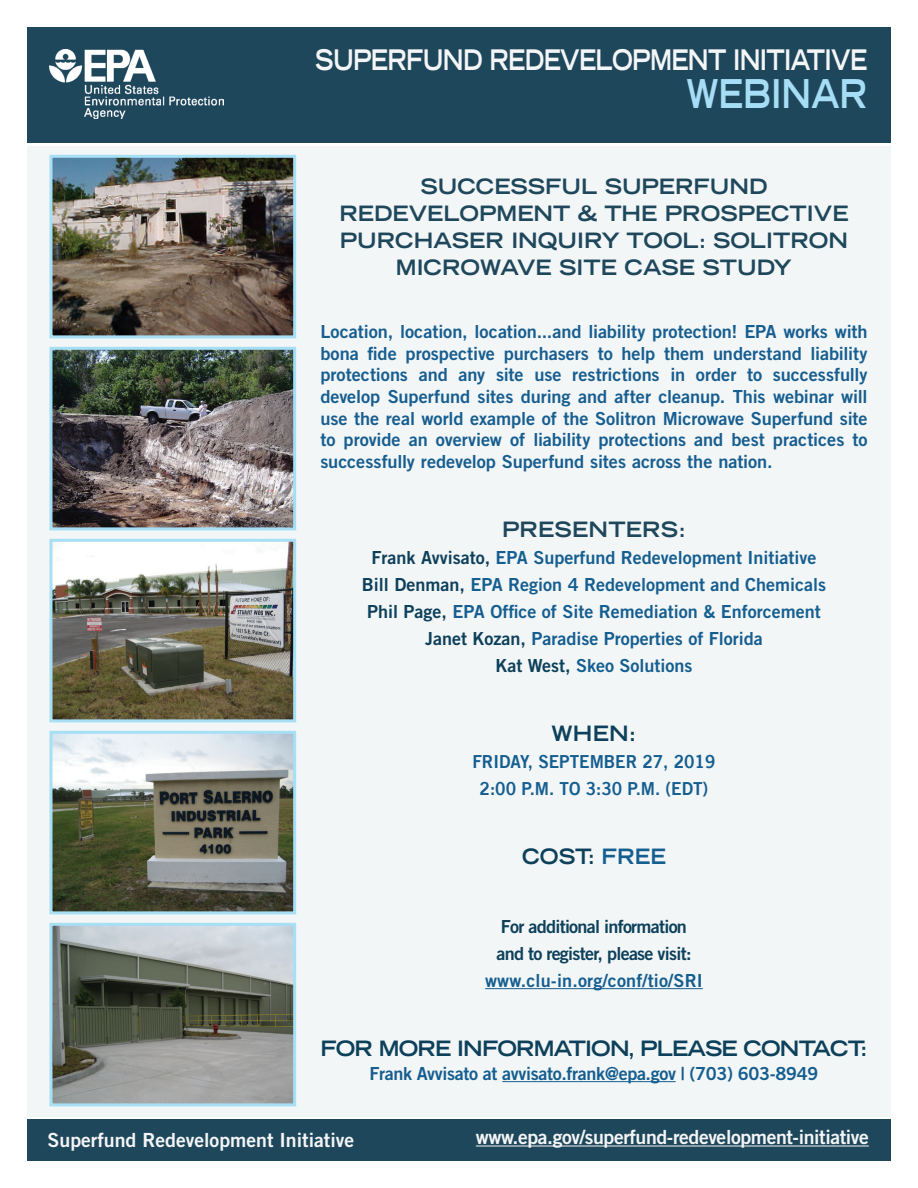
<style>
.page{position:relative;width:918px;height:1188px;background:#fff}
.page>*{position:absolute;margin:0;border:0;box-sizing:border-box;transform-origin:0 0}
.t1{font:700 expanded 39.3px "Trade Gothic LT";color:#a6def5;scale:.8 1}
.t2{font:700 expanded 28.2px "Trade Gothic LT";letter-spacing:-.03em;color:#f4f5f6;scale:.78 1}
.t3{font:700 expanded 21px/27px "Trade Gothic LT";color:#1e475c;text-align:center}
.t4{font:700 expanded 21px "Trade Gothic LT";letter-spacing:-.04em;color:#0d405b}
.t5{font:700 expanded 21px "Trade Gothic LT";color:#0d405b;scale:.95 1}
.t6{font:19.5px "Trade Gothic LT Std Bd 2";letter-spacing:-.02em;color:#f4f5f6}
.t7{font:19.5px "Trade Gothic LT Std Bd 2";color:#f4f5f6}
.t8{font:18px/21.6px "Trade Gothic LT Std Bd 2";letter-spacing:-.005em;color:#175e90;text-align:justify}
.t9{font:18px "Trade Gothic LT Std Bd 2";color:#155e90}
.t10{font:18px "Trade Gothic LT Std Bd 2";letter-spacing:-.02em;color:#155e90}
.t11{font:18px "Trade Gothic LT Std Bd 2";letter-spacing:-.04em;color:#0d405b}
.t12{font:18px "Trade Gothic LT Bold Two";color:#155e90;scale:.95 1}
.s1{color:#0d405b}
.s2{color:#155e90}
</style>
<div class="page">
<div style="left:27px;top:146px;width:864px;height:971px;background:#f3f6f6"></div>
<div style="left:27px;top:27px;width:864px;height:115px;background:#1e475c"></div>
<img style="left:49px;top:50px;width:174px;height:68px">
<hr style="left:485px;top:988px;width:218px;height:1px;background:#155e90">
<hr style="left:502px;top:1081px;width:174px;height:1px;background:#155e90">
<img style="left:54px;top:351px;width:238px;height:175px">
<div style="left:50px;top:347px;width:246px;height:183px;border:3px solid #a6def5"></div>
<img style="left:54px;top:927px;width:238px;height:175px">
<div style="left:50px;top:923px;width:246px;height:183px;border:3px solid #a7dff5"></div>
<div style="left:27px;top:1120px;width:864px;height:41px;background:#1e475c"></div>
<hr style="left:476px;top:1146px;width:393px;height:1px;background:#f4f5f6">
<img style="left:54px;top:735px;width:238px;height:175px">
<div style="left:50px;top:731px;width:246px;height:183px;border:3px solid #a7dff5"></div>
<img style="left:54px;top:543px;width:238px;height:175px">
<div style="left:50px;top:539px;width:246px;height:183px;border:3px solid #a7dff5"></div>
<img style="left:54px;top:159px;width:238px;height:175px">
<div style="left:50px;top:155px;width:246px;height:183px;border:3px solid #a7dff5"></div>
<p class="t2" style="left:315px;top:42px;width:709px">SUPERFUND REDEVELOPMENT INITIATIVE</p>
<p class="t1" style="left:687px;top:68px;width:227px">WEBINAR</p>
<p class="t3" style="left:339px;top:172px;width:511px">SUCCESSFUL SUPERFUND<br>REDEVELOPMENT &amp; THE PROSPECTIVE<br>PURCHASER INQUIRY TOOL: SOLITRON<br>MICROWAVE SITE CASE STUDY</p>
<p class="t8" style="left:320px;top:321px;width:549px">Location, location, location...and liability protection! EPA works with bona fide prospective purchasers to help them understand liability protections and any site use restrictions in order to successfully develop Superfund sites during and after cleanup. This webinar will use the real world example of the Solitron Microwave Superfund site to provide an overview of liability protections and best practices to successfully redevelop Superfund sites across the nation.</p>
<p class="t3" style="left:502px;top:515px;width:185px">PRESENTERS:</p>
<p class="t9" style="left:372px;top:546px;width:446px"><span class="s1">Frank Avvisato,</span> EPA Superfund Redevelopment Initiative</p>
<p class="t9" style="left:362px;top:573px;width:466px"><span class="s1">Bill Denman,</span> EPA Region 4 Redevelopment and Chemicals</p>
<p class="t9" style="left:367px;top:600px;width:455px"><span class="s1">Phil Page,</span> EPA Office of Site Remediation &amp; Enforcement</p>
<p class="t9" style="left:425px;top:627px;width:339px"><span class="s1">Janet Kozan,</span> Paradise Properties of Florida</p>
<p class="t9" style="left:495px;top:654px;width:199px"><span class="s1">Kat West,</span> Skeo Solutions</p>
<p class="t4" style="left:552px;top:720px;width:86px">WHEN:</p>
<p class="t12" style="left:472px;top:750px;width:257px">FRIDAY, SEPTEMBER 27, 2019</p>
<p class="t12" style="left:480px;top:777px;width:242px">2:00 P.M. TO 3:30 P.M. (EDT)</p>
<p class="t5" style="left:522px;top:843px;width:153px">COST: <span class="s2">FREE</span></p>
<p class="t11" style="left:501px;top:915px;width:188px">For additional information</p>
<p class="t11" style="left:496px;top:942px;width:197px">and to register, please visit:</p>
<p class="t9" style="left:485px;top:969px;width:219px">www.clu-in.org/conf/tio/SRI</p>
<p class="t4" style="left:320px;top:1035px;width:549px">FOR MORE INFORMATION, PLEASE CONTACT:</p>
<p class="t10" style="left:370px;top:1062px;width:450px">Frank Avvisato at avvisato.frank@epa.gov | (703) 603-8949</p>
<p class="t7" style="left:48px;top:1128px;width:308px">Superfund Redevelopment Initiative</p>
<p class="t6" style="left:476px;top:1125px;width:395px">www.epa.gov/superfund-redevelopment-initiative</p>
</div>
